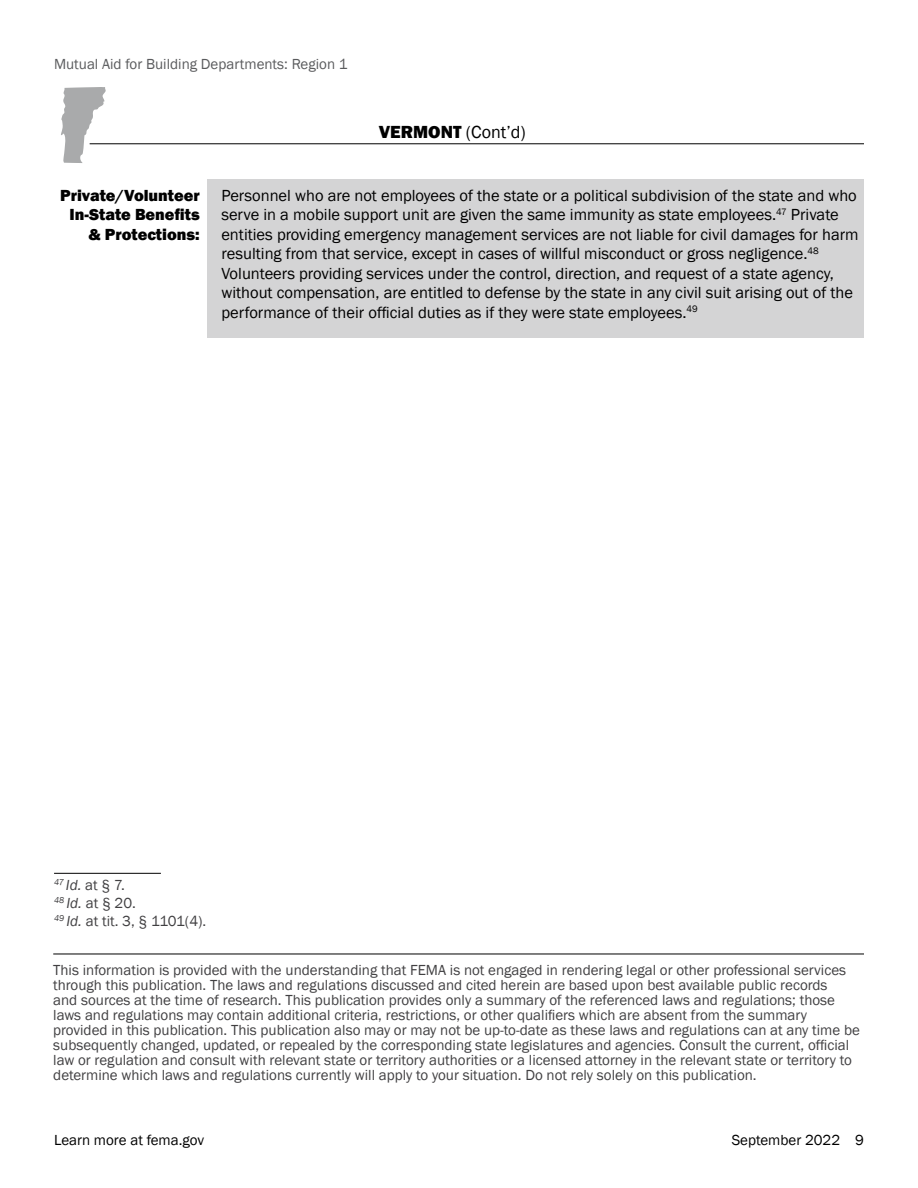
<style>
.page{position:relative;width:918px;height:1188px;background:#fff}
.page>*{position:absolute;margin:0;border:0;box-sizing:border-box;transform-origin:0 0}
.State_Headings{font:18px "Franklin Gothic";color:#000}
.FEMA_Body_Text{font:16.5px/19.5px "Franklin Gothic";color:#000}
.EMAC-IMAC_Headings{font:800 16.5px/19.8px "Franklin Gothic";color:#000;text-align:right}
.Footnotes_FEMA{font:15px/15px "Franklin Gothic";color:#414042}
.t1{font:15px "Franklin Gothic";color:#5a5b5d}
.t2{font:15px "Franklin Gothic";color:#000}
.s1{font-weight:800}
.s2{font-style:italic}
</style>
<div class="page">
<hr style="left:53px;top:954px;width:811px;height:1px;background:#000">
<div style="left:207px;top:180px;width:657px;height:158px;background:#d4d4d5"></div>
<svg style="left:61px;top:87px;width:45px;height:76px"></svg>
<hr style="left:90px;top:143px;width:774px;height:1px;background:#000">
<hr style="left:54px;top:873px;width:107px;height:1px;background:#000">
<p class="t1" style="left:54px;top:55px;width:295px">Mutual Aid for Building Departments: Region 1</p>
<h3 class="State_Headings" style="left:379px;top:121px;width:149px"><span class="s1">VERMONT</span> (Cont’d)</h3>
<p class="EMAC-IMAC_Headings" style="left:60px;top:185px;width:141px">Private/Volunteer<br>In-State Benefits &amp; Protections:</p>
<p class="FEMA_Body_Text" style="left:221px;top:186px;width:639px">Personnel who are not employees of the state or a political subdivision of the state and who serve in a mobile support unit are given the same immunity as state employees.<sup>47</sup> Private entities providing emergency management services are not liable for civil damages for harm resulting from that service, except in cases of willful misconduct or gross negligence.<sup>48<br></sup>Volunteers providing services under the control, direction, and request of a state agency, without compensation, are entitled to defense by the state in any civil suit arising out of the performance of their official duties as if they were state employees.<sup>49</sup></p>
<p class="Footnotes_FEMA" style="left:54px;top:876px;width:83px;line-height:18px"><sup>47</sup> <span class="s2">Id.</span> at § 7.<br><sup>48</sup> <span class="s2">Id.</span> at § 20.</p>
<p class="Footnotes_FEMA" style="left:54px;top:914px;width:154px"><sup>49</sup> <span class="s2">Id.</span> at tit. 3, § 1101(4).</p>
<p class="Footnotes_FEMA" style="left:53px;top:963px;width:808px">This information is provided with the understanding that FEMA is not engaged in rendering legal or other professional services through this publication. The laws and regulations discussed and cited herein are based upon best available public records<br>and sources at the time of research. This publication provides only a summary of the referenced laws and regulations; those laws and regulations may contain additional criteria, restrictions, or other qualifiers which are absent from the summary provided in this publication. This publication also may or may not be up-to-date as these laws and regulations can at any time be subsequently changed, updated, or repealed by the corresponding state legislatures and agencies. Consult the current, official law or regulation and consult with relevant state or territory authorities or a licensed attorney in the relevant state or territory to determine which laws and regulations currently will apply to your situation. Do not rely solely on this publication.</p>
<p class="t2" style="left:54px;top:1130px;width:152px">Learn more at fema.gov</p>
<p class="t2" style="left:732px;top:1130px;width:134px">September 2022 9</p>
</div>
